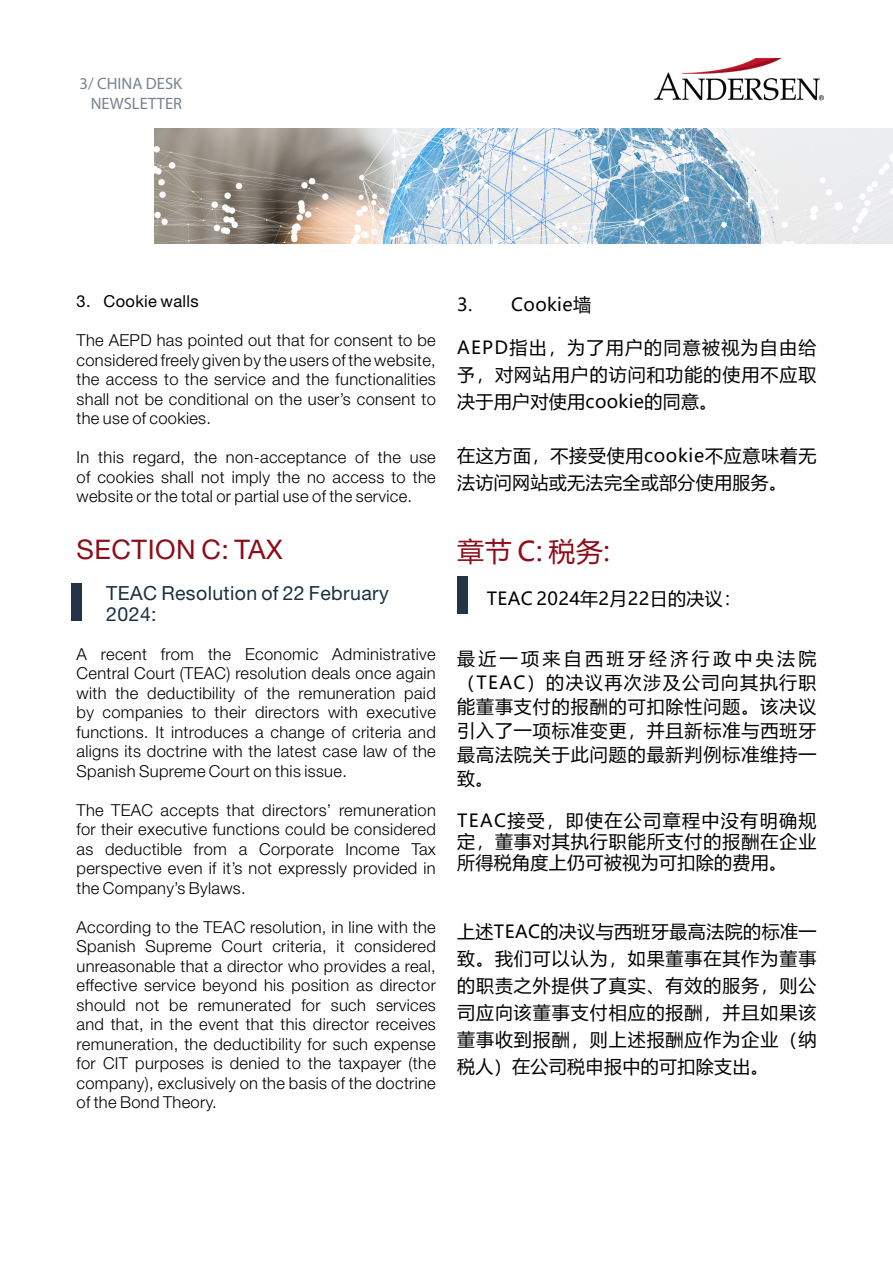
<style>
.page{position:relative;width:893px;height:1263px;background:#fff}
.page>*{position:absolute;margin:0;border:0;box-sizing:border-box;transform-origin:0 0}
.Estilo_de_párrafo_1{font:27px "Helvetica Neue LT Pro";letter-spacing:.02em;color:#8d0c18}
.Estilo_de_párrafo_1-2{font:27px "Microsoft Ya Hei UI";color:#8d0c18}
.Estilo_de_párrafo_1-3{font:19.5px/21px "Helvetica Neue LT Pro";letter-spacing:.02em;color:#1a3142}
.Estilo_de_párrafo_1-4{font:18px/27px "Microsoft Ya Hei UI";letter-spacing:.055em;color:#000;text-align:justify}
.Estilo_de_párrafo_1-5{font:18px "Microsoft Ya Hei UI";letter-spacing:.02em;color:#000}
.Estilo_de_párrafo_1-6{font:300 16.5px/19.5px "Helvetica Neue LT Pro";letter-spacing:.02em;color:#000;text-align:justify}
.t1{font:16.5px/19.8px "Myriad Pro";color:#76848f;text-align:right}
.t2{font:16.5px "Helvetica Neue LT Pro";letter-spacing:.02em;color:#000}
</style>
<div class="page">
<img style="left:654px;top:57px;width:170px;height:44px">
<img style="left:154px;top:129px;width:739px;height:114px">
<div style="left:71px;top:584px;width:11px;height:37px;background:#243345"></div>
<div style="left:457px;top:576px;width:10px;height:37px;background:#243345"></div>
<p class="t1" style="left:80px;top:73px;width:104px">3/ CHINA DESK<br>NEWSLETTER</p>
<p class="t2" style="left:77px;top:291px;width:124px">3. Cookie walls</p>
<p class="Estilo_de_párrafo_1-6" style="left:77px;top:330px;width:361px">The AEPD has pointed out that for consent to be considered freely given by the users of the website, the access to the service and the functionalities shall not be conditional on the user’s consent to the use of cookies.</p>
<p class="Estilo_de_párrafo_1-6" style="left:77px;top:447px;width:361px">In this regard, the non-acceptance of the use of cookies shall not imply the no access to the website or the total or partial use of the service.</p>
<p class="Estilo_de_párrafo_1" style="left:77px;top:533px;width:208px">SECTION C: TAX</p>
<p class="Estilo_de_párrafo_1-3" style="left:106px;top:582px;width:284px">TEAC Resolution of 22 February<br>2024:</p>
<p class="Estilo_de_párrafo_1-6" style="left:77px;top:644px;width:361px">A recent from the Economic Administrative Central Court (TEAC) resolution deals once again with the deductibility of the remuneration paid by companies to their directors with executive functions. It introduces a change of criteria and aligns its doctrine with the latest case law of the Spanish Supreme Court on this issue.</p>
<p class="Estilo_de_párrafo_1-6" style="left:77px;top:800px;width:361px">The TEAC accepts that directors’ remuneration for their executive functions could be considered as deductible from a Corporate Income Tax perspective even if it’s not expressly provided in the Company’s Bylaws.</p>
<p class="Estilo_de_párrafo_1-6" style="left:77px;top:917px;width:361px">According to the TEAC resolution, in line with the Spanish Supreme Court criteria, it considered unreasonable that a director who provides a real, effective service beyond his position as director should not be remunerated for such services and that, in the event that this director receives remuneration, the deductibility for such expense for CIT purposes is denied to the taxpayer (the company), exclusively on the basis of the doctrine of the Bond Theory.</p>
<p class="Estilo_de_párrafo_1-5" style="left:457px;top:292px;width:135px">3. Cookie墙</p>
<p class="Estilo_de_párrafo_1-4" style="left:457px;top:333px;width:361px">AEPD指出，为了用户的同意被视为自由给予，对网站用户的访问和功能的使用不应取决于用户对使用cookie的同意。</p>
<p class="Estilo_de_párrafo_1-4" style="left:457px;top:441px;width:361px">在这方面，不接受使用cookie不应意味着无法访问网站或无法完全或部分使用服务。</p>
<p class="Estilo_de_párrafo_1-2" style="left:457px;top:533px;width:154px">章节 C: 税务:</p>
<p class="Estilo_de_párrafo_1-5" style="left:487px;top:586px;width:256px">TEAC 2024年2月22日的决议：</p>
<p class="Estilo_de_párrafo_1-4" style="left:457px;top:645px;width:361px;line-height:24px">最近一项来自西班牙经济行政中央法院（TEAC）的决议再次涉及公司向其执行职能董事支付的报酬的可扣除性问题。该决议引入了一项标准变更，并且新标准与西班牙最高法院关于此问题的最新判例标准维持一致。</p>
<p class="Estilo_de_párrafo_1-4" style="left:457px;top:809px;width:361px;line-height:21px">TEAC接受，即使在公司章程中没有明确规定，董事对其执行职能所支付的报酬在企业所得税角度上仍可被视为可扣除的费用。</p>
<p class="Estilo_de_párrafo_1-4" style="left:457px;top:917px;width:361px">上述TEAC的决议与西班牙最高法院的标准一致。我们可以认为，如果董事在其作为董事的职责之外提供了真实、有效的服务，则公司应向该董事支付相应的报酬，并且如果该董事收到报酬，则上述报酬应作为企业（纳税人）在公司税申报中的可扣除支出。</p>
</div>
